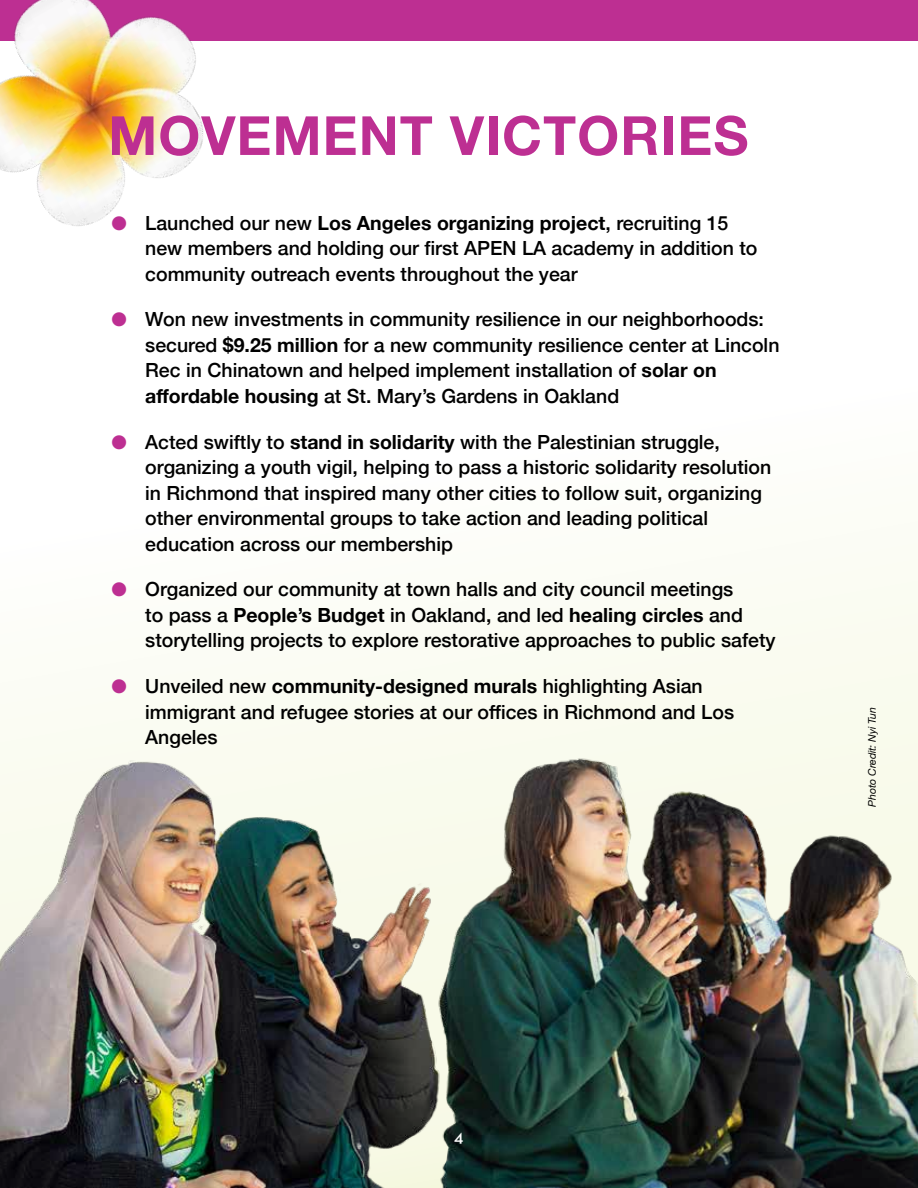
<style>
.page{position:relative;width:918px;height:1188px;background:#fff}
.page>*{position:absolute;margin:0;border:0;box-sizing:border-box;transform-origin:0 0}
.t1{font:700 54px "Helvetica Neue";letter-spacing:.02em;color:#bd2f92}
.t2{font:500 19.5px/25.5px "Helvetica Neue";color:#000}
.t3{font:600 18px "Neutra Text TF";color:#fff}
.t4{font:italic 10.5px "Helvetica Neue";color:#000}
.s1{color:#bd2f92}
.s2{font-weight:700}
</style>
<div class="page">
<div style="left:0;top:0;width:918px;height:40px;background:#bd2f92"></div>
<img style="left:0;top:0;width:263px;height:226px">
<img style="left:0;top:645px;width:918px;height:543px">
<h1 class="t1" style="left:108px;top:93px;width:642px">MOVEMENT VICTORIES</h1>
<p class="t2" style="left:145px;top:208px;width:614px;text-indent:-34px"><span class="s1">●</span> Launched our new <span class="s2">Los Angeles organizing project</span>, recruiting 15 new members and holding our first APEN LA academy in addition to community outreach events throughout the year</p>
<p class="t2" style="left:145px;top:305px;width:636px;text-indent:-34px"><span class="s1">●</span> Won new investments in community resilience in our neighborhoods: secured <span class="s2">$9.25 million</span> for a new community resilience center at Lincoln Rec in Chinatown and helped implement installation of <span class="s2">solar on affordable housing</span> at St. Mary’s Gardens in Oakland</p>
<p class="t2" style="left:145px;top:427px;width:628px;text-indent:-34px"><span class="s1">●</span> Acted swiftly to <span class="s2">stand in solidarity</span> with the Palestinian struggle, organizing a youth vigil, helping to pass a historic solidarity resolution in Richmond that inspired many other cities to follow suit, organizing other environmental groups to take action and leading political education across our membership</p>
<p class="t2" style="left:145px;top:575px;width:632px;text-indent:-34px"><span class="s1">●</span> Organized our community at town halls and city council meetings<br>to pass a <span class="s2">People’s Budget</span> in Oakland, and led <span class="s2">healing circles</span> and storytelling projects to explore restorative approaches to public safety</p>
<p class="t2" style="left:145px;top:672px;width:590px;text-indent:-34px"><span class="s1">●</span> Unveiled new <span class="s2">community-designed murals</span> highlighting Asian immigrant and refugee stories at our offices in Richmond and Los<br>Angeles</p>
<p class="t4" style="left:864px;top:807px;width:101px;rotate:-90deg">Photo Credit: Nyi Tun</p>
<p class="t3" style="left:454px;top:1125px;width:11px">4</p>
</div>
